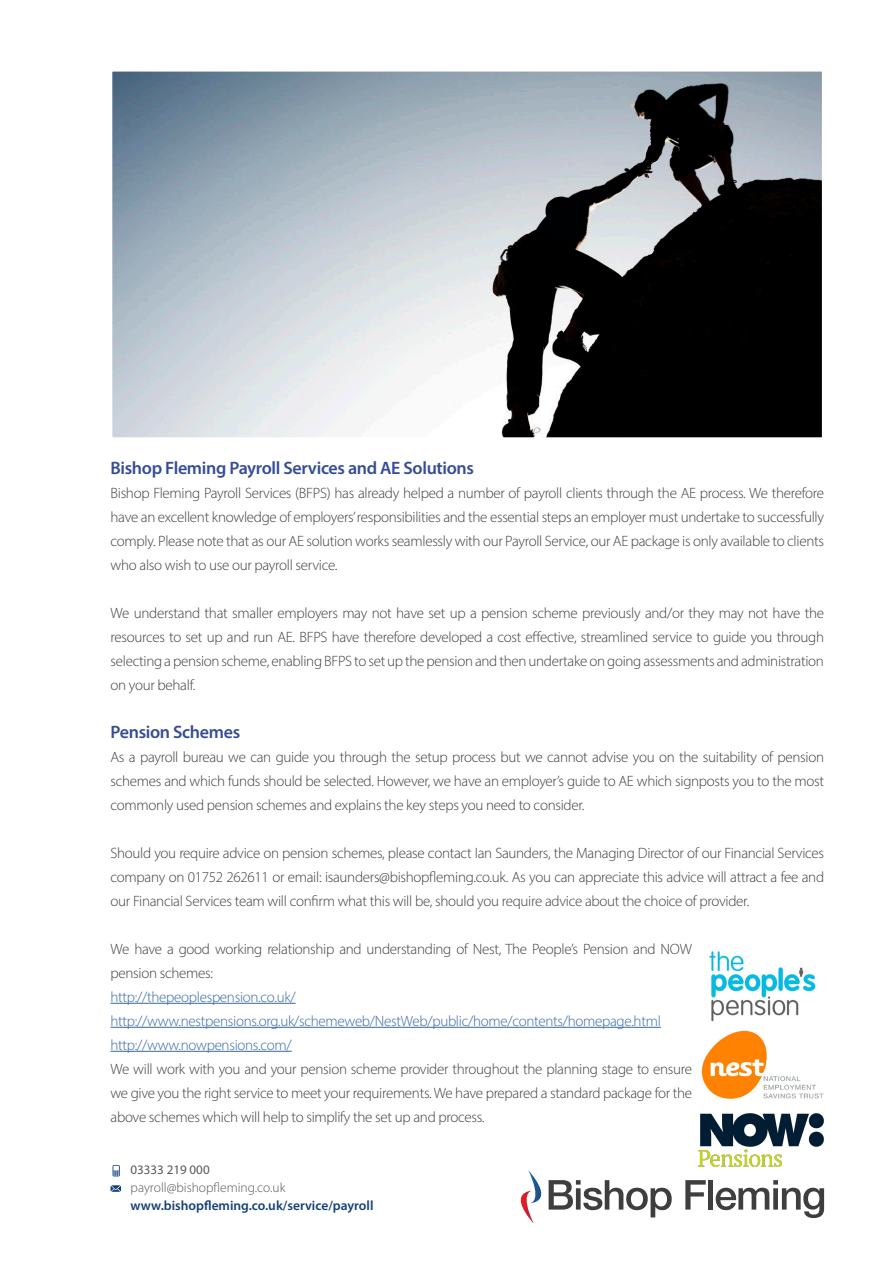
<style>
.page{position:relative;width:893px;height:1263px;background:#fff}
.page>*{position:absolute;margin:0;border:0;box-sizing:border-box;transform-origin:0 0}
.t1{font:600 18px "Myriad Pro";letter-spacing:-.02em;color:#354d96}
.t2{font:300 15px/24px "Myriad Pro";letter-spacing:-.02em;color:#3e3e3f;text-align:justify}
.t3{font:300 15px "Myriad Pro";letter-spacing:-.02em;color:#3667a4}
.t4{font:600 13.5px "Myriad Pro";color:#144075}
.t5{font:300 13.5px "Myriad Pro";color:#57585a}
.t6{font:13.05px "Myriad Pro";color:#57585a}
</style>
<div class="page">
<hr style="left:111px;top:1003px;width:185px;height:1px;background:#3667a4">
<hr style="left:111px;top:1027px;width:550px;height:1px;background:#3667a4">
<hr style="left:111px;top:1051px;width:181px;height:1px;background:#3667a4">
<img style="left:114px;top:73px;width:707px;height:363px">
<div style="left:111px;top:70px;width:713px;height:369px;border:2px solid #fff"></div>
<svg style="left:685px;top:1180px;width:21px;height:29px"></svg>
<div style="left:708px;top:1180px;width:5px;height:29px;background:#3e3e3f"></div>
<svg style="left:716px;top:1180px;width:108px;height:38px"></svg>
<svg style="left:520px;top:1170px;width:152px;height:53px"></svg>
<svg style="left:113px;top:1165px;width:7px;height:11px"></svg>
<svg style="left:111px;top:1185px;width:10px;height:7px"></svg>
<img style="left:699px;top:1114px;width:125px;height:52px">
<img style="left:701px;top:951px;width:123px;height:148px">
<p class="t1" style="left:111px;top:456px;width:365px">Bishop Fleming Payroll Services and AE Solutions</p>
<p class="t2" style="left:111px;top:481px;width:715px">Bishop Fleming Payroll Services (BFPS) has already helped a number of payroll clients through the AE process. We therefore have an excellent knowledge of employers’ responsibilities and the essential steps an employer must undertake to successfully comply. Please note that as our AE solution works seamlessly with our Payroll Service, our AE package is only available to clients who also wish to use our payroll service.</p>
<p class="t2" style="left:111px;top:601px;width:715px">We understand that smaller employers may not have set up a pension scheme previously and/or they may not have the resources to set up and run AE. BFPS have therefore developed a cost effective, streamlined service to guide you through selecting a pension scheme, enabling BFPS to set up the pension and then undertake on going assessments and administration on your behalf.</p>
<p class="t1" style="left:111px;top:720px;width:131px">Pension Schemes</p>
<p class="t2" style="left:111px;top:745px;width:715px">As a payroll bureau we can guide you through the setup process but we cannot advise you on the suitability of pension schemes and which funds should be selected. However, we have an employer’s guide to AE which signposts you to the most commonly used pension schemes and explains the key steps you need to consider.</p>
<p class="t2" style="left:111px;top:841px;width:715px">Should you require advice on pension schemes, please contact Ian Saunders, the Managing Director of our Financial Services company on 01752 262611 or email: isaunders@bishopfleming.co.uk. As you can appreciate this advice will attract a fee and our Financial Services team will confirm what this will be, should you require advice about the choice of provider.</p>
<p class="t2" style="left:111px;top:937px;width:583px">We have a good working relationship and understanding of Nest, The People’s Pension and NOW pension schemes:</p>
<p class="t3" style="left:111px;top:988px;width:187px">http://thepeoplespension.co.uk/</p>
<p class="t3" style="left:111px;top:1012px;width:552px">http://www.nestpensions.org.uk/schemeweb/NestWeb/public/home/contents/homepage.html</p>
<p class="t3" style="left:111px;top:1036px;width:183px">http://www.nowpensions.com/</p>
<p class="t2" style="left:111px;top:1057px;width:583px">We will work with you and your pension scheme provider throughout the planning stage to ensure we give you the right service to meet your requirements. We have prepared a standard package for the above schemes which will help to simplify the set up and process.</p>
<p class="t6" style="left:131px;top:1162px;width:81px">03333 219 000</p>
<p class="t5" style="left:131px;top:1180px;width:156px">payroll@bishopfleming.co.uk</p>
<p class="t4" style="left:131px;top:1197px;width:244px">www.bishopfleming.co.uk/service/payroll</p>
</div>
